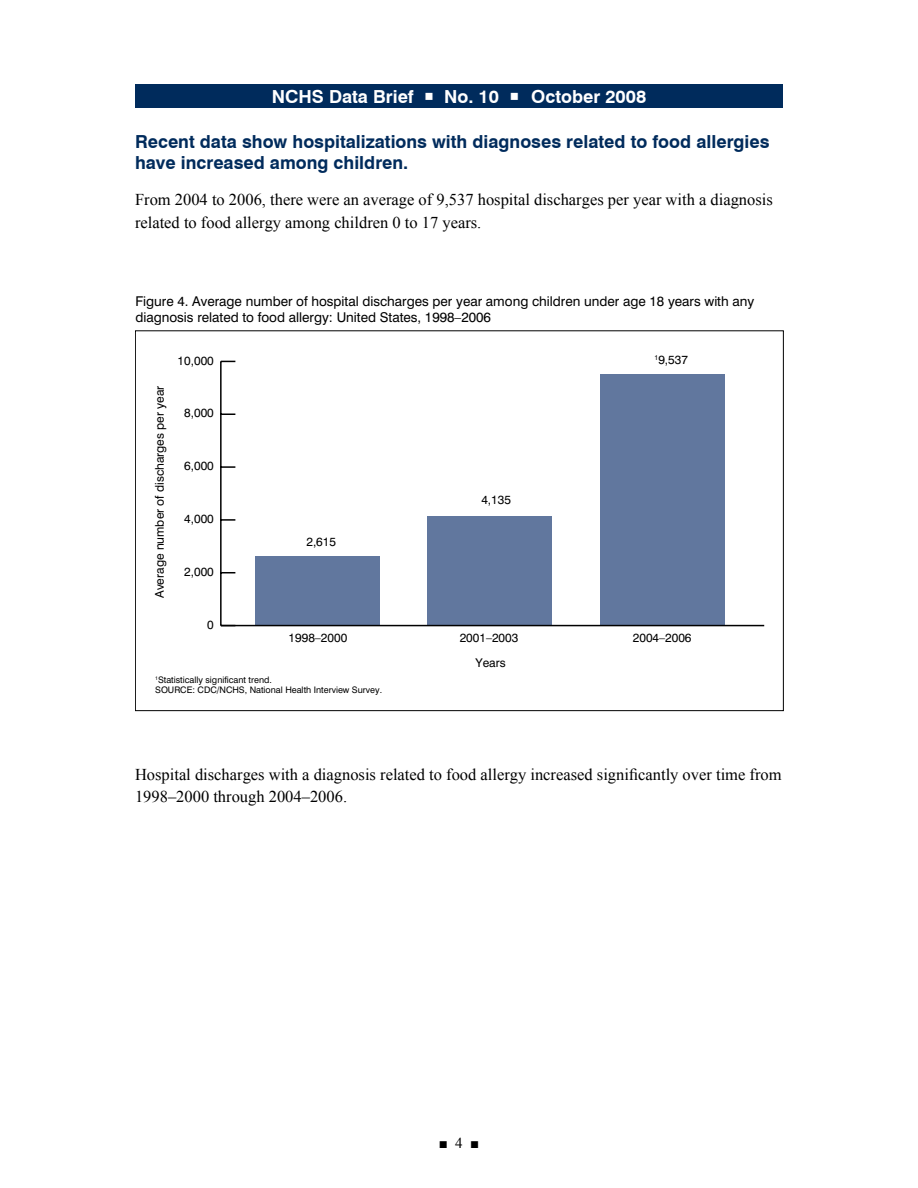
<style>
.page{position:relative;width:918px;height:1188px;background:#fff}
.page>*{position:absolute;margin:0;border:0;box-sizing:border-box;transform-origin:0 0}
.t1{font:700 18px/21.6px "Swiss 721 BT";color:#002b5c}
.t2{font:700 18px "Swiss 721 BT";color:#fff}
.t3{font:16.5px/22.5px "Times New Roman";color:#000}
.t4{font:15px "Times New Roman";color:#000}
.t5{font:13.5px/16.2px "Swiss 721 BT";color:#000}
.t6{font:12px "Swiss 721 BT";color:#000}
.t7{font:9px/10.8px "Swiss 721 BT";color:#000}
.t8{font:7.05px "Swiss 721 BT";color:#000}
</style>
<div class="page">
<div style="left:135px;top:85px;width:648px;height:23px;background:#002b5c"></div>
<hr style="left:220px;top:361px;width:2px;height:265px;background:#000">
<svg style="left:222px;top:572px;width:13px;height:1px"></svg>
<svg style="left:222px;top:519px;width:13px;height:2px"></svg>
<svg style="left:222px;top:466px;width:13px;height:2px"></svg>
<svg style="left:222px;top:414px;width:13px;height:1px"></svg>
<svg style="left:222px;top:361px;width:13px;height:1px"></svg>
<div style="left:256px;top:556px;width:124px;height:70px;background:#61779e"></div>
<div style="left:427px;top:516px;width:124px;height:110px;background:#61779e"></div>
<div style="left:600px;top:374px;width:124px;height:252px;background:#61779e"></div>
<hr style="left:221px;top:625px;width:543px;height:1px;background:#000">
<p class="t2" style="left:272px;top:86px;width:376px">NCHS Data Brief ○ No. 10 ○ October 2008</p>
<p class="t1" style="left:135px;top:130px;width:636px">Recent data show hospitalizations with diagnoses related to food allergies have increased among children.</p>
<p class="t3" style="left:135px;top:188px;width:639px">From 2004 to 2006, there were an average of 9,537 hospital discharges per year with a diagnosis related to food allergy among children 0 to 17 years.</p>
<p class="t5" style="left:135px;top:293px;width:620px">Figure 4. Average number of hospital discharges per year among children under age 18 years with any diagnosis related to food allergy: United States, 1998–2006</p>
<p class="t8" style="left:655px;top:353px;width:5px">1</p>
<p class="t6" style="left:178px;top:353px;width:38px">10,000</p>
<p class="t6" style="left:658px;top:352px;width:31px">9,537</p>
<p class="t6" style="left:152px;top:598px;width:214px;rotate:-90deg">Average number of discharges per year</p>
<p class="t6" style="left:184px;top:406px;width:31px">8,000</p>
<p class="t6" style="left:184px;top:459px;width:31px">6,000</p>
<p class="t6" style="left:184px;top:512px;width:31px">4,000</p>
<p class="t6" style="left:184px;top:564px;width:31px">2,000</p>
<p class="t6" style="left:207px;top:617px;width:8px">0</p>
<p class="t6" style="left:306px;top:534px;width:31px">2,615</p>
<p class="t6" style="left:289px;top:631px;width:60px">1998–2000</p>
<p class="t7" style="left:155px;top:674px;width:228px"><sup>1</sup>Statistically significant trend.<br>SOURCE: CDC/NCHS, National Health Interview Survey.</p>
<p class="t6" style="left:481px;top:493px;width:31px">4,135</p>
<p class="t6" style="left:460px;top:631px;width:60px">2001–2003</p>
<p class="t6" style="left:633px;top:631px;width:60px">2004–2006</p>
<p class="t6" style="left:476px;top:655px;width:32px">Years</p>
<p class="t3" style="left:135px;top:762px;width:648px">Hospital discharges with a diagnosis related to food allergy increased significantly over time from<br>1998–2000 through 2004–2006.</p>
<p class="t4" style="left:439px;top:1132px;width:42px">■ 4 ■</p>
</div>
